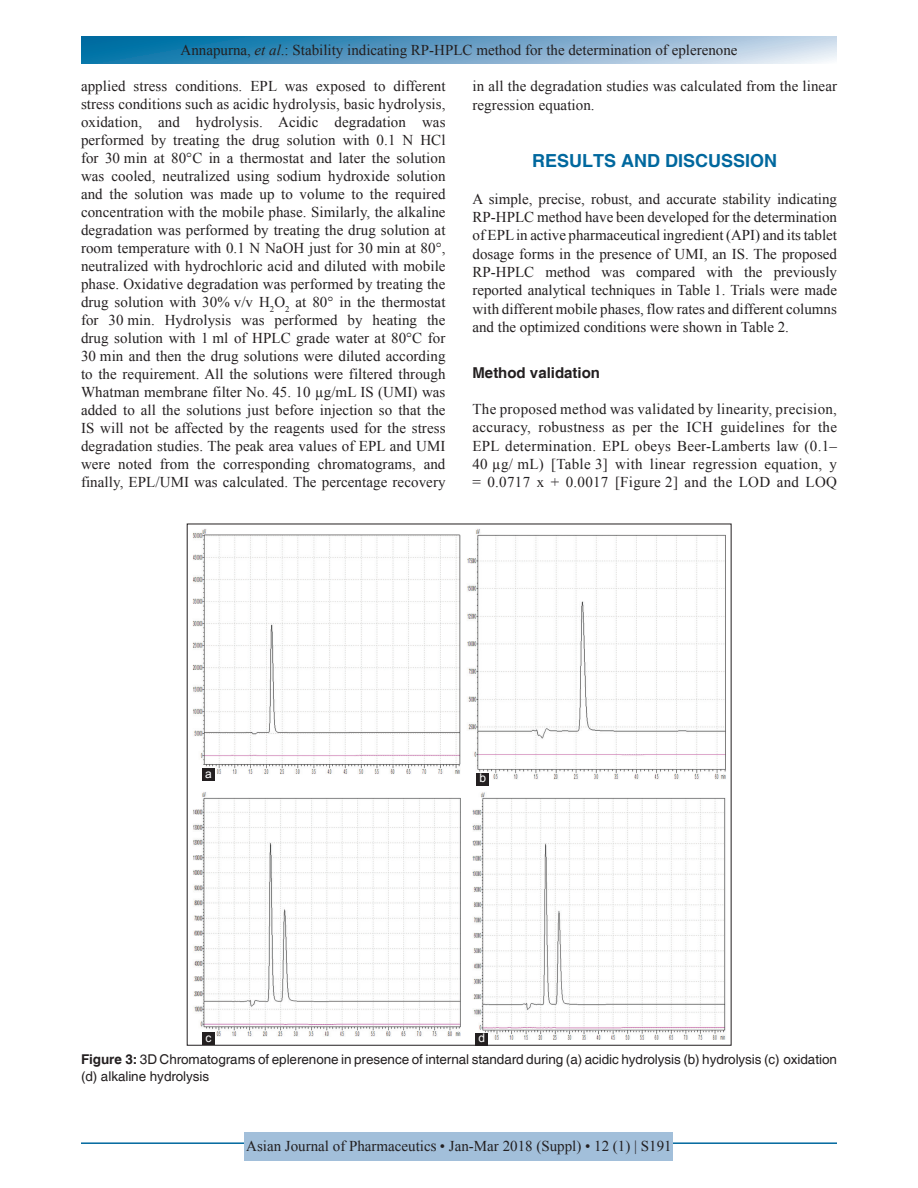
<style>
.page{position:relative;width:918px;height:1188px;background:#fff}
.page>*{position:absolute;margin:0;border:0;box-sizing:border-box;transform-origin:0 0}
.t1{font:700 18px "Helvetica";color:#00689e}
.TX{font:15px/18px "Times New Roman";letter-spacing:.005em;color:#231f20;text-align:justify}
.RF{font:15px "Times New Roman";color:#231f20}
.t2{font:700 15px "Helvetica";color:#231f20}
.FGC{font:13.5px/16.5px "Helvetica";letter-spacing:-.005em;color:#231f20}
.LABEL{font:12px "Arial";color:#fff}
.s1{font-style:italic}
.s2{font-weight:700}
</style>
<div class="page">
<svg style="left:81px;top:37px;width:756px;height:27px;background:#6ba4c8"></svg>
<hr style="left:81px;top:1142px;width:756px;height:2px;background:#00689e">
<div style="left:245px;top:1132px;width:428px;height:28px;background:#a2bfda"></div>
<img style="left:192px;top:529px;width:534px;height:514px">
<div style="left:202px;top:768px;width:13px;height:13px;background:#231f20"></div>
<div style="left:202px;top:1032px;width:13px;height:13px;background:#231f20"></div>
<div style="left:476px;top:1033px;width:12px;height:13px;background:#231f20"></div>
<div style="left:477px;top:773px;width:12px;height:12px;background:#231f20"></div>
<p class="TX" style="left:181px;top:41px;width:559px">Annapurna, <span class="s1">et al</span>.: Stability indicating RP-HPLC method for the determination of eplerenone</p>
<p class="TX" style="left:81px;top:77px;width:366px">applied stress conditions. EPL was exposed to different stress conditions such as acidic hydrolysis, basic hydrolysis, oxidation, and hydrolysis. Acidic degradation was performed by treating the drug solution with 0.1 N HCl for 30 min at 80°C in a thermostat and later the solution was cooled, neutralized using sodium hydroxide solution and the solution was made up to volume to the required concentration with the mobile phase. Similarly, the alkaline degradation was performed by treating the drug solution at room temperature with 0.1 N NaOH just for 30 min at 80°, neutralized with hydrochloric acid and diluted with mobile phase. Oxidative degradation was performed by treating the drug solution with 30% v/v H<sub>2</sub>O<sub>2</sub> at 80° in the thermostat for 30 min. Hydrolysis was performed by heating the drug solution with 1 ml of HPLC grade water at 80°C for 30 min and then the drug solutions were diluted according to the requirement. All the solutions were filtered through Whatman membrane filter No. 45. 10 µg/mL IS (UMI) was added to all the solutions just before injection so that the IS will not be affected by the reagents used for the stress degradation studies. The peak area values of EPL and UMI were noted from the corresponding chromatograms, and finally, EPL/UMI was calculated. The percentage recovery</p>
<p class="TX" style="left:472px;top:77px;width:366px">in all the degradation studies was calculated from the linear regression equation.</p>
<h1 class="t1" style="left:532px;top:150px;width:247px">RESULTS AND DISCUSSION</h1>
<p class="TX" style="left:472px;top:189px;width:366px">A simple, precise, robust, and accurate stability indicating RP-HPLC method have been developed for the determination of EPL in active pharmaceutical ingredient (API) and its tablet dosage forms in the presence of UMI, an IS. The proposed RP-HPLC method was compared with the previously reported analytical techniques in Table 1. Trials were made with different mobile phases, flow rates and different columns and the optimized conditions were shown in Table 2.</p>
<h2 class="t2" style="left:472px;top:363px;width:129px">Method validation</h2>
<p class="TX" style="left:472px;top:399px;width:366px">The proposed method was validated by linearity, precision, accuracy, robustness as per the ICH guidelines for the EPL determination. EPL obeys Beer-Lamberts law (0.1– 40 µg/ mL) [Table 3] with linear regression equation, y = 0.0717 x + 0.0017 [Figure 2] and the LOD and LOQ</p>
<p class="LABEL" style="left:205px;top:765px;width:8px">a</p>
<p class="LABEL" style="left:480px;top:770px;width:8px">b</p>
<p class="LABEL" style="left:206px;top:1029px;width:7px">c</p>
<p class="LABEL" style="left:479px;top:1030px;width:8px">d</p>
<p class="FGC" style="left:81px;top:1052px;width:757px"><span class="s2">Figure 3:</span> 3D Chromatograms of eplerenone in presence of internal standard during (a) acidic hydrolysis (b) hydrolysis (c) oxidation (d) alkaline hydrolysis</p>
<p class="RF" style="left:246px;top:1136px;width:427px">Asian Journal of Pharmaceutics • Jan-Mar 2018 (Suppl) • 12 (1) | S191</p>
</div>
